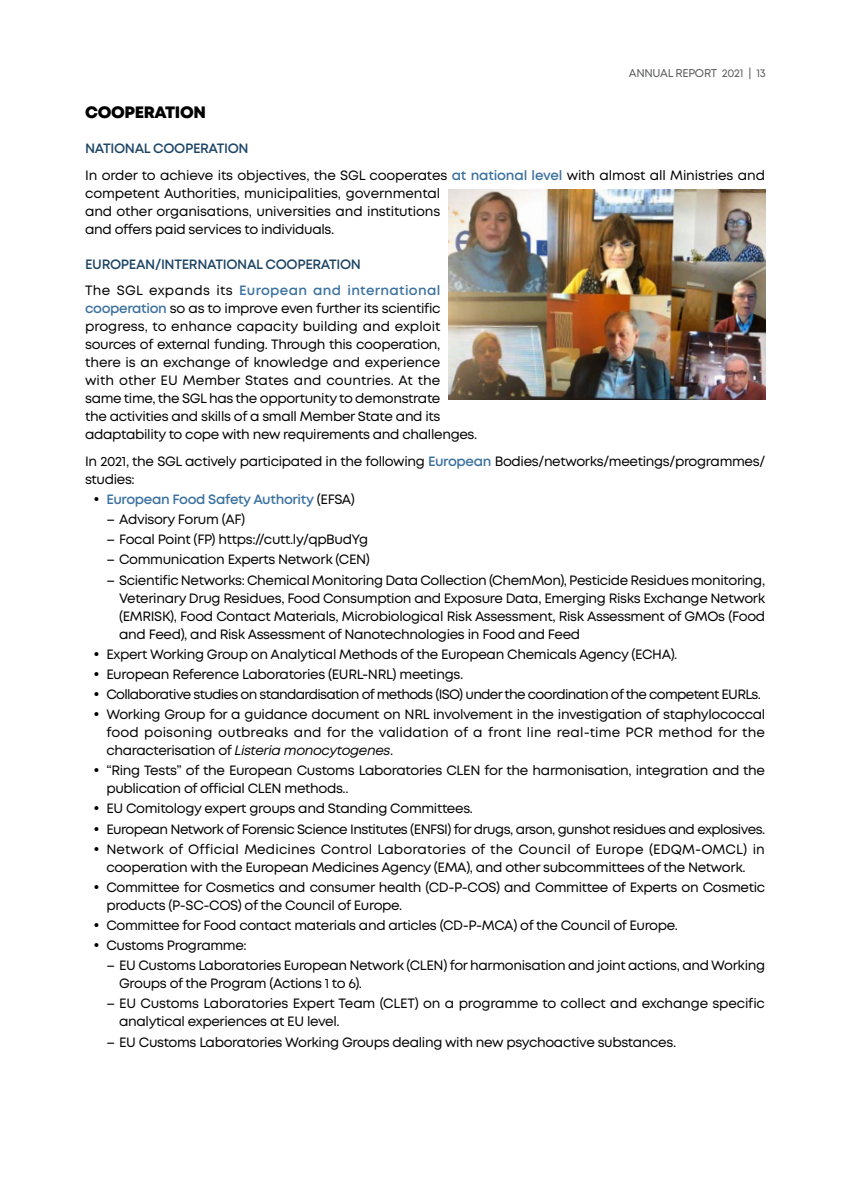
<style>
.page{position:relative;width:851px;height:1191px;background:#fff}
.page>*{position:absolute;margin:0;border:0;box-sizing:border-box;transform-origin:0 0}
.t1{font:800 16.5px "Mont";letter-spacing:-.02em;color:#000}
.t2{font:13.5px/18px "Mont";letter-spacing:-.025em;color:#000}
.t3{font:13.5px/18px "Mont";letter-spacing:.01em;color:#000}
.t4{font:600 13.5px/26.5px "Mont";letter-spacing:-.025em;color:#1d4565}
.t5{font:600 13.5px "Mont";letter-spacing:-.025em;color:#3b71a0}
.t6{font:11.25px "Mont";letter-spacing:-.025em;color:#58595b}
.s1{font-weight:600;color:#1d4565}
.s2{font-weight:600;color:#3b71a0}
.s3{font-weight:400;color:#000}
.s4{color:#3b71a0}
.s5{font-style:italic}
</style>
<div class="page">
<img style="left:449px;top:189px;width:316px;height:210px">
<p class="t6" style="left:628px;top:66px;width:139px">ANNUAL REPORT 2021 | 13</p>
<p class="t1" style="left:85px;top:102px;width:122px">COOPERATION</p>
<p class="t2" style="left:85px;top:135px;width:681px;line-height:26.5px"><span class="s1">NATIONAL COOPERATION<br></span>In order to achieve its objectives, the SGL cooperates <span class="s2">at national level</span> with almost all Ministries and</p>
<p class="t2" style="left:85px;top:184px;width:357px;text-align:justify">competent Authorities, municipalities, governmental and other organisations, universities and institutions and offers paid services to individuals.</p>
<p class="t4" style="left:85px;top:251px;width:357px">EUROPEAN/INTERNATIONAL COOPERATION<br><span class="s3">The SGL expands its</span> <span class="s4">European and international</span></p>
<p class="t2" style="left:85px;top:300px;width:393px"><span class="s2">cooperation</span> so as to improve even further its scientific progress, to enhance capacity building and exploit sources of external funding. Through this cooperation, there is an exchange of knowledge and experience<br>with other EU Member States and countries. At the same time, the SGL has the opportunity to demonstrate<br>the activities and skills of a small Member State and its adaptability to cope with new requirements and challenges.</p>
<p class="t2" style="left:85px;top:452px;width:681px">In 2021, the SGL actively participated in the following <span class="s2">European</span> Bodies/networks/meetings/programmes/ studies:</p>
<p class="t5" style="left:106px;top:490px;width:250px">European Food Safety Authority <span class="s3">(EFSA)</span></p>
<p class="t2" style="left:106px;top:510px;width:140px">– Advisory Forum (AF)</p>
<p class="t2" style="left:106px;top:530px;width:263px">– Focal Point (FP) https://cutt.ly/qpBudYg</p>
<p class="t2" style="left:106px;top:551px;width:265px">– Communication Experts Network (CEN)</p>
<p class="t2" style="left:119px;top:571px;width:647px;text-align:justify;text-indent:-13px">– Scientific Networks: Chemical Monitoring Data Collection (ChemMon), Pesticide Residues monitoring, Veterinary Drug Residues, Food Consumption and Exposure Data, Emerging Risks Exchange Network (EMRISK), Food Contact Materials, Microbiological Risk Assessment, Risk Assessment of GMOs (Food and Feed), and Risk Assessment of Nanotechnologies in Food and Feed</p>
<p class="t2" style="left:106px;top:644px;width:660px;line-height:20.1px">Expert Working Group on Analytical Methods of the European Chemicals Agency (ECHA).<br>European Reference Laboratories (EURL-NRL) meetings.<br>Collaborative studies on standardisation of methods (ISO) under the coordination of the competent EURLs.<br>Working Group for a guidance document on NRL involvement in the investigation of staphylococcal</p>
<p class="t3" style="left:106px;top:723px;width:660px">food poisoning outbreaks and for the validation of a front line real-time PCR method for the characterisation of <span class="s5">Listeria monocytogenes</span>.</p>
<p class="t2" style="left:106px;top:761px;width:660px">“Ring Tests” of the European Customs Laboratories CLEN for the harmonisation, integration and the publication of official CLEN methods..</p>
<p class="t2" style="left:106px;top:798px;width:660px;line-height:20.1px">EU Comitology expert groups and Standing Committees.<br>European Network of Forensic Science Institutes (ENFSI) for drugs, arson, gunshot residues and explosives.<br>Network of Official Medicines Control Laboratories of the Council of Europe (EDQM-OMCL) in</p>
<p class="t2" style="left:106px;top:857px;width:660px;line-height:20.1px">cooperation with the European Medicines Agency (EMA), and other subcommittees of the Network.<br>Committee for Cosmetics and consumer health (CD-P-COS) and Committee of Experts on Cosmetic</p>
<p class="t2" style="left:106px;top:895px;width:573px;line-height:20.1px">products (P-SC-COS) of the Council of Europe.<br>Committee for Food contact materials and articles (CD-P-MCA) of the Council of Europe.<br>Customs Programme:</p>
<p class="t2" style="left:119px;top:956px;width:647px;text-indent:-13px">– EU Customs Laboratories European Network (CLEN) for harmonisation and joint actions, and Working<br>Groups of the Program (Actions 1 to 6).</p>
<p class="t2" style="left:119px;top:994px;width:647px;text-indent:-13px">– EU Customs Laboratories Expert Team (CLET) on a programme to collect and exchange specific analytical experiences at EU level.</p>
<p class="t2" style="left:106px;top:1032px;width:571px">– EU Customs Laboratories Working Groups dealing with new psychoactive substances.</p>
</div>
